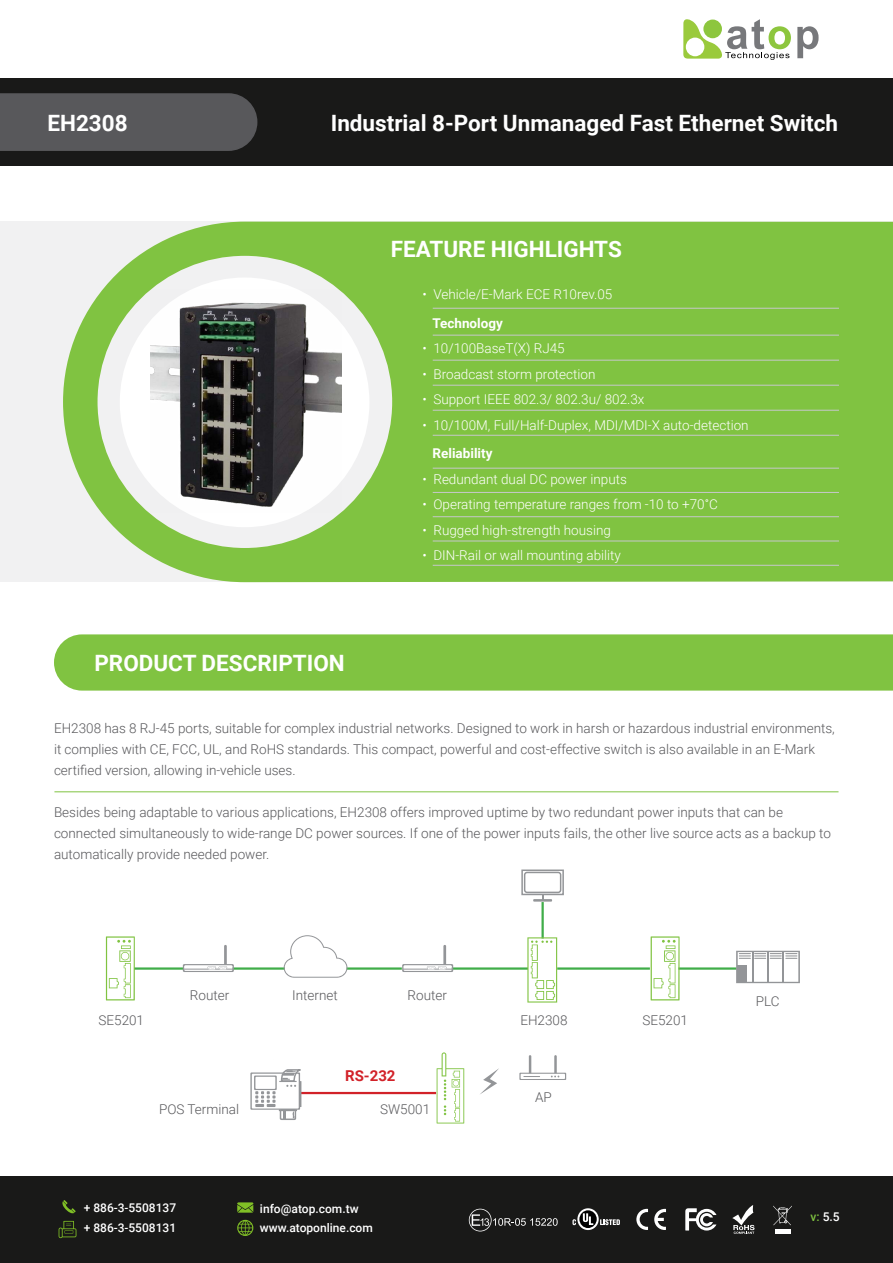
<style>
.page{position:relative;width:893px;height:1263px;background:#fff}
.page>*{position:absolute;margin:0;border:0;box-sizing:border-box;transform-origin:0 0}
.t1{font:700 22.5px "Roboto";color:#fff}
.t2{font:700 15px "Roboto";color:#d22229}
.t3{font:300 13.5px/21px "Roboto";color:#58585b}
.t4{font:300 13.5px "Roboto";color:#fff}
.t5{font:700 13.5px "Roboto";color:#fff}
.t6{font:500 12px/19.5px "Roboto";color:#fff}
.s1{font-family:"Calibri";font-weight:400}
.s2{color:#80c341}
</style>
<div class="page">
<svg style="left:519px;top:1055px;width:47px;height:25px"></svg>
<hr style="left:301px;top:1092px;width:135px;height:2px;background:#d22229">
<hr style="left:541px;top:902px;width:3px;height:36px;background:#40ad49">
<hr style="left:678px;top:967px;width:59px;height:3px;background:#40ad49">
<hr style="left:557px;top:967px;width:93px;height:3px;background:#40ad49">
<hr style="left:452px;top:967px;width:76px;height:3px;background:#40ad49">
<hr style="left:347px;top:967px;width:55px;height:3px;background:#40ad49">
<hr style="left:233px;top:967px;width:52px;height:3px;background:#40ad49">
<hr style="left:134px;top:967px;width:49px;height:3px;background:#40ad49">
<svg style="left:527px;top:937px;width:30px;height:65px"></svg>
<svg style="left:106px;top:936px;width:29px;height:64px"></svg>
<svg style="left:651px;top:936px;width:28px;height:64px"></svg>
<svg style="left:736px;top:951px;width:64px;height:32px"></svg>
<div style="left:737px;top:965px;width:10px;height:17px;background:#939598"></div>
<svg style="left:402px;top:945px;width:51px;height:27px"></svg>
<svg style="left:183px;top:945px;width:51px;height:27px"></svg>
<svg style="left:521px;top:869px;width:43px;height:33px"></svg>
<svg style="left:284px;top:935px;width:63px;height:43px"></svg>
<svg style="left:437px;top:1052px;width:27px;height:71px"></svg>
<svg style="left:480px;top:1068px;width:19px;height:26px"></svg>
<div style="left:0;top:222px;width:893px;height:360px;background:#f1f1f2"></div>
<svg style="left:63px;top:222px;width:830px;height:360px;background:#8fc958"></svg>
<div style="left:120px;top:277px;width:249px;height:250px;background:#fff;border-radius:50%"></div>
<div style="left:0;top:1176px;width:893px;height:87px;background:#191918"></div>
<svg style="left:654px;top:1209px;width:12px;height:21px"></svg>
<svg style="left:636px;top:1209px;width:12px;height:21px"></svg>
<svg style="left:685px;top:1208px;width:31px;height:22px"></svg>
<svg style="left:732px;top:1205px;width:22px;height:29px"></svg>
<svg style="left:600px;top:1219px;width:20px;height:6px"></svg>
<svg style="left:577px;top:1208px;width:22px;height:22px"></svg>
<svg style="left:579px;top:1210px;width:18px;height:18px"></svg>
<svg style="left:583px;top:1213px;width:10px;height:12px"></svg>
<svg style="left:572px;top:1219px;width:4px;height:6px"></svg>
<svg style="left:683px;top:19px;width:108px;height:41px"></svg>
<svg style="left:797px;top:26px;width:22px;height:32px"></svg>
<svg style="left:469px;top:1209px;width:89px;height:22px"></svg>
<hr style="left:775px;top:1229px;width:15px;height:4px;background:#fff">
<svg style="left:773px;top:1205px;width:19px;height:20px"></svg>
<svg style="left:59px;top:1221px;width:17px;height:17px"></svg>
<svg style="left:237px;top:1069px;width:65px;height:167px"></svg>
<svg style="left:62px;top:1200px;width:14px;height:13px"></svg>
<div style="left:0;top:79px;width:893px;height:87px;background:#191918"></div>
<hr style="left:54px;top:791px;width:784px;height:1px;background:#80c341">
<div style="left:54px;top:634px;width:839px;height:57px;background:#80c341"></div>
<hr style="left:433px;top:308px;width:406px;height:1px;background:#c6c8ca">
<hr style="left:433px;top:335px;width:406px;height:1px;background:#c6c8ca">
<hr style="left:433px;top:360px;width:406px;height:1px;background:#c6c8ca">
<hr style="left:433px;top:385px;width:406px;height:1px;background:#c6c8ca">
<hr style="left:433px;top:468px;width:406px;height:1px;background:#c6c8ca">
<hr style="left:433px;top:492px;width:406px;height:1px;background:#c6c8ca">
<hr style="left:433px;top:516px;width:406px;height:1px;background:#c6c8ca">
<hr style="left:433px;top:541px;width:406px;height:1px;background:#c6c8ca">
<hr style="left:433px;top:565px;width:406px;height:1px;background:#c6c8ca">
<hr style="left:433px;top:435px;width:406px;height:1px;background:#c6c8ca">
<hr style="left:433px;top:410px;width:406px;height:1px;background:#c6c8ca">
<div style="left:0;top:93px;width:258px;height:58px;background:#58585b"></div>
<img style="left:150px;top:290px;width:192px;height:222px">
<h1 class="t1" style="left:47px;top:107px;width:82px">EH2308</h1>
<h1 class="t1" style="left:331px;top:107px;width:509px">Industrial 8-Port Unmanaged Fast Ethernet Switch</h1>
<h1 class="t1" style="left:391px;top:233px;width:233px">FEATURE HIGHLIGHTS</h1>
<p class="t4" style="left:422px;top:285px;width:191px">• Vehicle/E-Mark ECE R10rev.05</p>
<p class="t5" style="left:432px;top:314px;width:72px">Technology</p>
<p class="t4" style="left:422px;top:339px;width:144px">• 10/100BaseT(X) RJ45</p>
<p class="t4" style="left:422px;top:365px;width:174px">• Broadcast storm protection</p>
<p class="t4" style="left:422px;top:390px;width:223px">• Support IEEE 802.3/ 802.3u/ 802.3x</p>
<p class="t4" style="left:422px;top:416px;width:328px">• 10/100M, Full/Half-Duplex, MDI/MDI-X auto-detection</p>
<p class="t5" style="left:433px;top:444px;width:61px">Reliability</p>
<p class="t4" style="left:422px;top:470px;width:206px">• Redundant dual DC power inputs</p>
<p class="t4" style="left:422px;top:495px;width:297px">• Operating temperature ranges from -10 to +70<span class="s1">˚</span>C</p>
<p class="t4" style="left:422px;top:521px;width:190px">• Rugged high-strength housing</p>
<p class="t4" style="left:422px;top:546px;width:200px">• DIN-Rail or wall mounting ability</p>
<h1 class="t1" style="left:94px;top:647px;width:252px">PRODUCT DESCRIPTION</h1>
<p class="t3" style="left:54px;top:717px;width:782px">EH2308 has 8 RJ-45 ports, suitable for complex industrial networks. Designed to work in harsh or hazardous industrial environments, it complies with CE, FCC, UL, and RoHS standards. This compact, powerful and cost-effective switch is also available in an E-Mark certified version, allowing in-vehicle uses.</p>
<p class="t3" style="left:54px;top:801px;width:778px">Besides being adaptable to various applications, EH2308 offers improved uptime by two redundant power inputs that can be connected simultaneously to wide-range DC power sources. If one of the power inputs fails, the other live source acts as a backup to automatically provide needed power.</p>
<p class="t3" style="left:190px;top:985px;width:41px">Router</p>
<p class="t3" style="left:408px;top:985px;width:41px">Router</p>
<p class="t3" style="left:292px;top:985px;width:47px">Internet</p>
<p class="t3" style="left:99px;top:1009px;width:47px">SE5201</p>
<p class="t3" style="left:520px;top:1009px;width:49px">EH2308</p>
<p class="t3" style="left:642px;top:1009px;width:47px">SE5201</p>
<p class="t3" style="left:159px;top:1098px;width:82px">POS Terminal</p>
<p class="t2" style="left:345px;top:1065px;width:52px">RS-232</p>
<p class="t3" style="left:380px;top:1098px;width:52px">SW5001</p>
<p class="t6" style="left:84px;top:1198px;width:94px">+ 886-3-5508137 + 886-3-5508131</p>
<p class="t6" style="left:260px;top:1198px;width:114px">info@atop.com.tw www.atoponline.com</p>
<p class="t3" style="left:535px;top:1086px;width:18px">AP</p>
<p class="t3" style="left:756px;top:990px;width:25px">PLC</p>
<p class="t6" style="left:811px;top:1207px;width:31px"><span class="s2">v:</span> 5.5</p>
</div>
